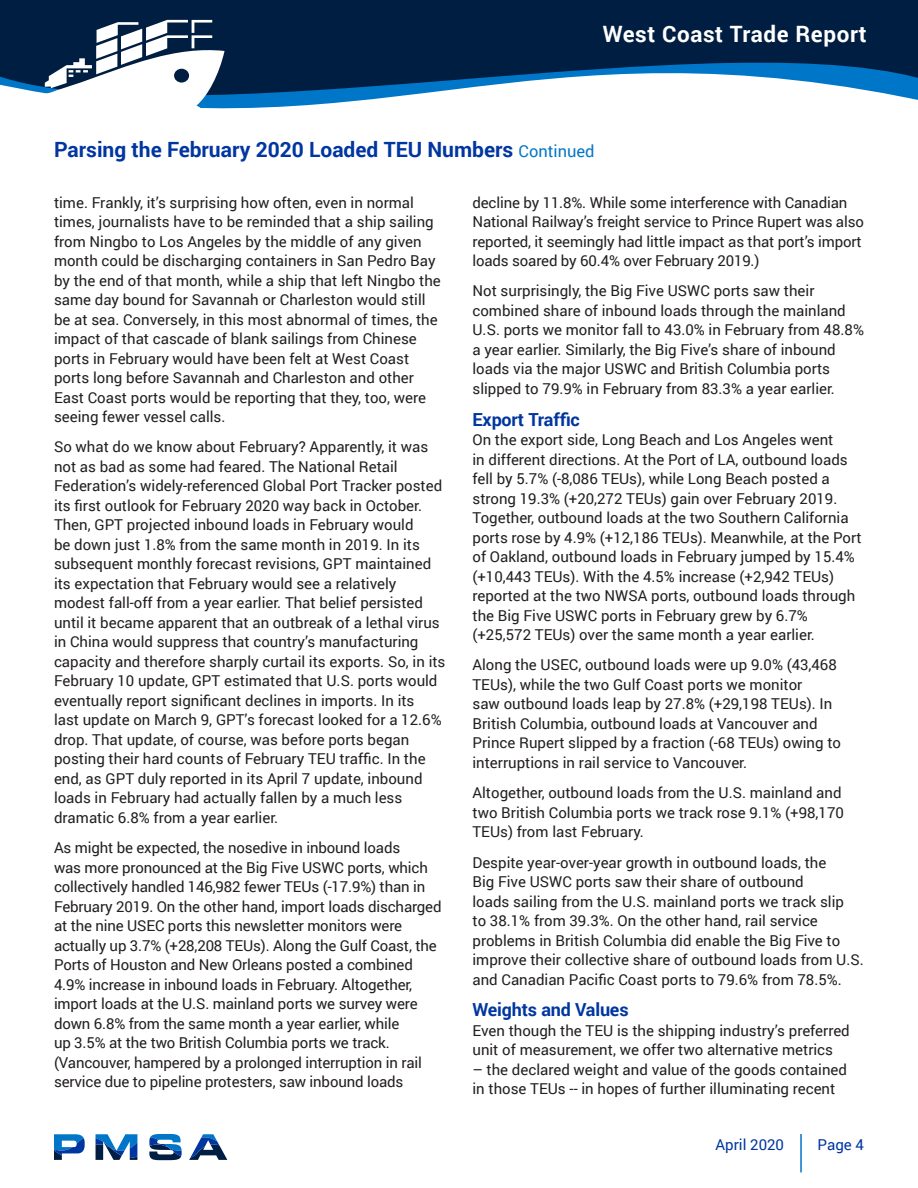
<style>
.page{position:relative;width:918px;height:1188px;background:#fff}
.page>*{position:absolute;margin:0;border:0;box-sizing:border-box;transform-origin:0 0}
.t1{font:700 22.5px "Roboto";letter-spacing:.025em;color:#fff}
.t2{font:700 21px "Roboto";color:#0036a0}
.subhead{font:700 18px "Roboto";letter-spacing:-.01em;color:#0036a0}
.t3{font:15px/19.5px "Roboto";color:#231f20}
.t4{font:15px "Roboto";color:#0036a0}
.s1{font-weight:400;font-size:16.5px;color:#0076c8}
</style>
<div class="page">
<svg style="left:0;top:0;width:918px;height:109px;fill:#001e41"></svg>
<svg style="left:54px;top:1134px;width:31px;height:26px"></svg>
<svg style="left:96px;top:1134px;width:41px;height:26px"></svg>
<svg style="left:149px;top:1134px;width:33px;height:26px"></svg>
<svg style="left:189px;top:1134px;width:38px;height:26px"></svg>
<svg style="left:37px;top:20px;width:188px;height:89px"></svg>
<hr style="left:800px;top:1134px;width:2px;height:38px;background:#0076c8">
<h1 class="t1" style="left:603px;top:18px;width:265px">West Coast Trade Report</h1>
<p class="t2" style="left:54px;top:135px;width:542px">Parsing the February 2020 Loaded TEU Numbers <span class="s1">Continued</span></p>
<p class="t3" style="left:54px;top:192px;width:388px">time. Frankly, it’s surprising how often, even in normal times, journalists have to be reminded that a ship sailing from Ningbo to Los Angeles by the middle of any given month could be discharging containers in San Pedro Bay by the end of that month, while a ship that left Ningbo the same day bound for Savannah or Charleston would still be at sea. Conversely, in this most abnormal of times, the impact of that cascade of blank sailings from Chinese ports in February would have been felt at West Coast ports long before Savannah and Charleston and other East Coast ports would be reporting that they, too, were seeing fewer vessel calls.</p>
<p class="t3" style="left:54px;top:437px;width:393px">So what do we know about February? Apparently, it was not as bad as some had feared. The National Retail Federation’s widely-referenced Global Port Tracker posted its first outlook for February 2020 way back in October.<br>Then, GPT projected inbound loads in February would<br>be down just 1.8% from the same month in 2019. In its subsequent monthly forecast revisions, GPT maintained its expectation that February would see a relatively modest fall-off from a year earlier. That belief persisted until it became apparent that an outbreak of a lethal virus in China would suppress that country’s manufacturing capacity and therefore sharply curtail its exports. So, in its February 10 update, GPT estimated that U.S. ports would eventually report significant declines in imports. In its<br>last update on March 9, GPT’s forecast looked for a 12.6% drop. That update, of course, was before ports began posting their hard counts of February TEU traffic. In the end, as GPT duly reported in its April 7 update, inbound loads in February had actually fallen by a much less dramatic 6.8% from a year earlier.</p>
<p class="t3" style="left:54px;top:837px;width:389px">As might be expected, the nosedive in inbound loads<br>was more pronounced at the Big Five USWC ports, which collectively handled 146,982 fewer TEUs (-17.9%) than in February 2019. On the other hand, import loads discharged at the nine USEC ports this newsletter monitors were actually up 3.7% (+28,208 TEUs). Along the Gulf Coast, the Ports of Houston and New Orleans posted a combined 4.9% increase in inbound loads in February. Altogether, import loads at the U.S. mainland ports we survey were down 6.8% from the same month a year earlier, while<br>up 3.5% at the two British Columbia ports we track. (Vancouver, hampered by a prolonged interruption in rail service due to pipeline protesters, saw inbound loads</p>
<p class="t3" style="left:472px;top:192px;width:393px">decline by 11.8%. While some interference with Canadian National Railway’s freight service to Prince Rupert was also reported, it seemingly had little impact as that port’s import loads soared by 60.4% over February 2019.)</p>
<p class="t3" style="left:472px;top:281px;width:393px">Not surprisingly, the Big Five USWC ports saw their combined share of inbound loads through the mainland U.S. ports we monitor fall to 43.0% in February from 48.8% a year earlier. Similarly, the Big Five’s share of inbound loads via the major USWC and British Columbia ports slipped to 79.9% in February from 83.3% a year earlier.</p>
<p class="subhead" style="left:472px;top:407px;width:109px">Export Traffic</p>
<p class="t3" style="left:472px;top:429px;width:391px">On the export side, Long Beach and Los Angeles went<br>in different directions. At the Port of LA, outbound loads fell by 5.7% (-8,086 TEUs), while Long Beach posted a strong 19.3% (+20,272 TEUs) gain over February 2019.<br>Together, outbound loads at the two Southern California ports rose by 4.9% (+12,186 TEUs). Meanwhile, at the Port of Oakland, outbound loads in February jumped by 15.4% (+10,443 TEUs). With the 4.5% increase (+2,942 TEUs) reported at the two NWSA ports, outbound loads through the Big Five USWC ports in February grew by 6.7% (+25,572 TEUs) over the same month a year earlier.</p>
<p class="t3" style="left:472px;top:655px;width:370px">Along the USEC, outbound loads were up 9.0% (43,468<br>TEUs), while the two Gulf Coast ports we monitor<br>saw outbound loads leap by 27.8% (+29,198 TEUs). In British Columbia, outbound loads at Vancouver and Prince Rupert slipped by a fraction (-68 TEUs) owing to interruptions in rail service to Vancouver.</p>
<p class="t3" style="left:472px;top:783px;width:373px">Altogether, outbound loads from the U.S. mainland and two British Columbia ports we track rose 9.1% (+98,170<br>TEUs) from last February.</p>
<p class="t3" style="left:472px;top:852px;width:393px">Despite year-over-year growth in outbound loads, the<br>Big Five USWC ports saw their share of outbound<br>loads sailing from the U.S. mainland ports we track slip<br>to 38.1% from 39.3%. On the other hand, rail service problems in British Columbia did enable the Big Five to improve their collective share of outbound loads from U.S. and Canadian Pacific Coast ports to 79.6% from 78.5%.</p>
<p class="subhead" style="left:472px;top:997px;width:158px">Weights and Values</p>
<p class="t3" style="left:472px;top:1020px;width:379px">Even though the TEU is the shipping industry’s preferred unit of measurement, we offer two alternative metrics</p>
<p class="t3" style="left:472px;top:1059px;width:376px">– the declared weight and value of the goods contained in those TEUs -- in hopes of further illuminating recent</p>
<p class="t4" style="left:716px;top:1134px;width:70px">April 2020</p>
<p class="t4" style="left:818px;top:1134px;width:48px">Page 4</p>
</div>
